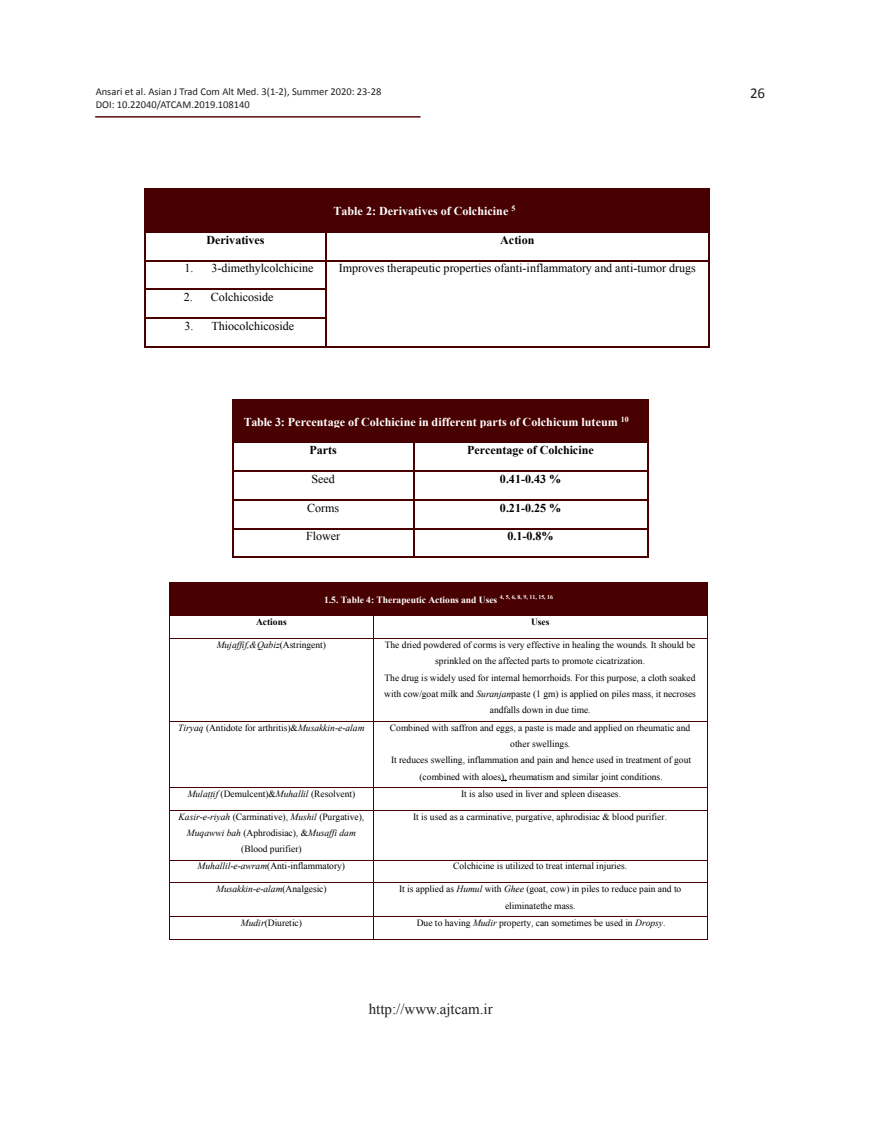
<style>
.page{position:relative;width:872px;height:1127px;background:#fff}
.page>*{position:absolute;margin:0;border:0;box-sizing:border-box;transform-origin:0 0}
.t1{font:15px "Times New Roman";color:#231f20}
.t2{font:15px "Calibri";color:#231f20}
.t3{font:12px "Times New Roman";letter-spacing:.005em;color:#000}
.t4{font:700 12px "Times New Roman";letter-spacing:.005em;color:#fff}
.t5{font:700 12px "Times New Roman";letter-spacing:.005em;color:#000}
.t6{font:10.5px "Calibri";color:#231f20}
.t7{font:9.45px/16.4px "Times New Roman";color:#000;text-align:center}
.t8{font:700 9.45px "Times New Roman";letter-spacing:-.005em;color:#fff}
.t9{font:italic 9.45px "Times New Roman";color:#000}
.t10{font:700 9.45px "Times New Roman";color:#000}
.s1{font-style:normal}
.s2{font-style:italic}
</style>
<div class="page">
<hr style="left:95px;top:116px;width:325px;height:2px;background:#590d0e">
<div style="left:146px;top:190px;width:562px;height:41px;background:#480000"></div>
<hr style="left:146px;top:189px;width:562px;height:1px;background:#480000">
<hr style="left:145px;top:190px;width:1px;height:41px;background:#480000">
<hr style="left:708px;top:190px;width:1px;height:41px;background:#480000">
<hr style="left:146px;top:231px;width:179px;height:1px;background:#480000">
<hr style="left:326px;top:231px;width:382px;height:1px;background:#480000">
<hr style="left:146px;top:260px;width:179px;height:1px;background:#480000">
<hr style="left:326px;top:260px;width:382px;height:1px;background:#480000">
<hr style="left:146px;top:289px;width:179px;height:1px;background:#480000">
<hr style="left:146px;top:318px;width:179px;height:1px;background:#480000">
<svg style="left:145px;top:231px;width:1px;height:116px"></svg>
<hr style="left:146px;top:346px;width:179px;height:1px;background:#480000">
<svg style="left:325px;top:231px;width:1px;height:116px"></svg>
<hr style="left:326px;top:346px;width:382px;height:1px;background:#480000">
<svg style="left:708px;top:231px;width:1px;height:116px"></svg>
<div style="left:233px;top:400px;width:414px;height:42px;background:#480000"></div>
<hr style="left:233px;top:399px;width:414px;height:1px;background:#480000">
<hr style="left:232px;top:400px;width:1px;height:42px;background:#480000">
<hr style="left:647px;top:400px;width:1px;height:42px;background:#480000">
<hr style="left:233px;top:442px;width:180px;height:1px;background:#480000">
<hr style="left:414px;top:442px;width:233px;height:1px;background:#480000">
<hr style="left:233px;top:470px;width:180px;height:2px;background:#480000">
<hr style="left:414px;top:470px;width:233px;height:2px;background:#480000">
<hr style="left:233px;top:499px;width:180px;height:1px;background:#480000">
<hr style="left:414px;top:499px;width:233px;height:1px;background:#480000">
<hr style="left:233px;top:528px;width:180px;height:1px;background:#480000">
<hr style="left:414px;top:528px;width:233px;height:1px;background:#480000">
<svg style="left:232px;top:442px;width:1px;height:116px"></svg>
<hr style="left:233px;top:557px;width:180px;height:1px;background:#480000">
<svg style="left:413px;top:442px;width:1px;height:116px"></svg>
<hr style="left:414px;top:557px;width:233px;height:1px;background:#480000">
<svg style="left:647px;top:442px;width:1px;height:116px"></svg>
<div style="left:170px;top:583px;width:537px;height:32px;background:#480000"></div>
<hr style="left:170px;top:582px;width:537px;height:1px;background:#480000">
<hr style="left:169px;top:583px;width:1px;height:32px;background:#480000">
<hr style="left:707px;top:583px;width:1px;height:32px;background:#480000">
<hr style="left:170px;top:615px;width:203px;height:1px;background:#480000">
<hr style="left:373px;top:615px;width:334px;height:1px;background:#480000">
<svg style="left:169px;top:615px;width:1px;height:24px"></svg>
<hr style="left:170px;top:638px;width:203px;height:1px;background:#480000">
<svg style="left:373px;top:616px;width:1px;height:22px"></svg>
<hr style="left:373px;top:638px;width:334px;height:1px;background:#480000">
<svg style="left:707px;top:615px;width:1px;height:24px"></svg>
<hr style="left:169px;top:639px;width:1px;height:82px;background:#480000">
<hr style="left:373px;top:639px;width:1px;height:82px;background:#480000">
<hr style="left:707px;top:639px;width:1px;height:82px;background:#480000">
<hr style="left:170px;top:721px;width:203px;height:1px;background:#480000">
<hr style="left:373px;top:721px;width:334px;height:1px;background:#480000">
<hr style="left:169px;top:722px;width:1px;height:65px;background:#480000">
<hr style="left:373px;top:722px;width:1px;height:65px;background:#480000">
<hr style="left:707px;top:722px;width:1px;height:65px;background:#480000">
<hr style="left:170px;top:787px;width:203px;height:1px;background:#480000">
<hr style="left:373px;top:787px;width:334px;height:1px;background:#480000">
<svg style="left:169px;top:787px;width:1px;height:24px"></svg>
<hr style="left:170px;top:810px;width:203px;height:1px;background:#480000">
<svg style="left:373px;top:788px;width:1px;height:22px"></svg>
<hr style="left:373px;top:810px;width:334px;height:1px;background:#480000">
<svg style="left:707px;top:787px;width:1px;height:24px"></svg>
<hr style="left:169px;top:811px;width:1px;height:49px;background:#480000">
<hr style="left:373px;top:811px;width:1px;height:49px;background:#480000">
<hr style="left:707px;top:811px;width:1px;height:49px;background:#480000">
<hr style="left:170px;top:860px;width:203px;height:1px;background:#480000">
<hr style="left:373px;top:860px;width:334px;height:1px;background:#480000">
<svg style="left:169px;top:860px;width:1px;height:23px"></svg>
<hr style="left:170px;top:882px;width:203px;height:1px;background:#480000">
<svg style="left:373px;top:861px;width:1px;height:21px"></svg>
<hr style="left:373px;top:882px;width:334px;height:1px;background:#480000">
<svg style="left:707px;top:860px;width:1px;height:23px"></svg>
<hr style="left:169px;top:883px;width:1px;height:33px;background:#480000">
<hr style="left:373px;top:883px;width:1px;height:33px;background:#480000">
<hr style="left:707px;top:883px;width:1px;height:33px;background:#480000">
<hr style="left:170px;top:916px;width:203px;height:1px;background:#480000">
<hr style="left:373px;top:916px;width:334px;height:1px;background:#480000">
<svg style="left:169px;top:916px;width:1px;height:24px"></svg>
<hr style="left:170px;top:939px;width:203px;height:1px;background:#480000">
<svg style="left:373px;top:917px;width:1px;height:22px"></svg>
<hr style="left:373px;top:939px;width:334px;height:1px;background:#480000">
<svg style="left:707px;top:916px;width:1px;height:24px"></svg>
<p class="t6" style="left:96px;top:85px;width:287px">Ansari et al. Asian J Trad Com Alt Med. 3(1-2), Summer 2020: 23-28</p>
<h1 class="t2" style="left:750px;top:84px;width:17px">26</h1>
<p class="t6" style="left:96px;top:98px;width:156px">DOI: 10.22040/ATCAM.2019.108140</p>
<p class="t4" style="left:333px;top:202px;width:184px">Table 2: Derivatives of Colchicine <sup>5</sup></p>
<p class="t5" style="left:206px;top:231px;width:60px">Derivatives</p>
<p class="t5" style="left:500px;top:231px;width:36px">Action</p>
<p class="t3" style="left:184px;top:260px;width:131px">1. 3-dimethylcolchicine</p>
<p class="t3" style="left:339px;top:260px;width:358px">Improves therapeutic properties ofanti-inflammatory and anti-tumor drugs</p>
<p class="t3" style="left:184px;top:289px;width:91px">2. Colchicoside</p>
<p class="t3" style="left:184px;top:317px;width:111px">3. Thiocolchicoside</p>
<p class="t4" style="left:244px;top:413px;width:387px">Table 3: Percentage of Colchicine in different parts of Colchicum luteum <sup>10</sup></p>
<p class="t5" style="left:309px;top:441px;width:29px">Parts</p>
<p class="t5" style="left:467px;top:441px;width:128px">Percentage of Colchicine</p>
<p class="t3" style="left:311px;top:470px;width:25px">Seed</p>
<p class="t5" style="left:500px;top:470px;width:63px">0.41-0.43 %</p>
<p class="t3" style="left:307px;top:499px;width:34px">Corms</p>
<p class="t5" style="left:500px;top:499px;width:63px">0.21-0.25 %</p>
<p class="t3" style="left:306px;top:528px;width:36px">Flower</p>
<p class="t5" style="left:507px;top:528px;width:48px">0.1-0.8%</p>
<p class="t8" style="left:324px;top:593px;width:230px">1.5. Table 4: Therapeutic Actions and Uses <sup>4,</sup> <sup>5,</sup> <sup>6,</sup> <sup>8,</sup> <sup>9,</sup> <sup>11,</sup> <sup>15,</sup> <sup>16</sup></p>
<p class="t10" style="left:256px;top:615px;width:32px">Actions</p>
<p class="t10" style="left:531px;top:615px;width:20px">Uses</p>
<p class="t9" style="left:217px;top:638px;width:111px">Mujaffif,&amp;Qabiz<span class="s1">(Astringent)</span></p>
<p class="t7" style="left:384px;top:636px;width:313px">The dried powdered of corms is very effective in healing the wounds. It should be sprinkled on the affected parts to promote cicatrization.<br>The drug is widely used for internal hemorrhoids. For this purpose, a cloth soaked with cow/goat milk and <span class="s2">Suranjan</span>paste (1 gm) is applied on piles mass, it necroses andfalls down in due time.</p>
<p class="t7" style="left:178px;top:719px;width:188px"><span class="s2">Tiryaq</span> (Antidote for arthritis)&amp;<span class="s2">Musakkin-e-alam</span></p>
<p class="t7" style="left:390px;top:719px;width:303px">Combined with saffron and eggs, a paste is made and applied on rheumatic and other swellings.<br>It reduces swelling, inflammation and pain and hence used in treatment of gout (combined with aloes), rheumatism and similar joint conditions.</p>
<p class="t7" style="left:188px;top:785px;width:169px"><span class="s2">Mulaṭṭif</span> (Demulcent)&amp;<span class="s2">Muhallil</span> (Resolvent)</p>
<p class="t7" style="left:461px;top:785px;width:161px">It is also used in liver and spleen diseases.</p>
<p class="t7" style="left:178px;top:808px;width:187px"><span class="s2">Kasir-e-riyah</span> (Carminative), <span class="s2">Mushil</span> (Purgative),<br><span class="s2">Muqawwi bah</span> (Aphrodisiac), &amp;<span class="s2">Musaffi dam </span>(Blood purifier)</p>
<p class="t7" style="left:413px;top:808px;width:255px">It is used as a carminative, purgative, aphrodisiac &amp; blood purifier.</p>
<p class="t7" style="left:198px;top:858px;width:149px"><span class="s2">Muhallil-e-awram</span>(Anti-inflammatory)</p>
<p class="t7" style="left:453px;top:858px;width:175px">Colchicine is utilized to treat internal injuries.</p>
<p class="t9" style="left:216px;top:882px;width:112px">Musakkin-e-alam<span class="s1">(Analgesic)</span></p>
<p class="t7" style="left:399px;top:881px;width:284px">It is applied as <span class="s2">Humul</span> with <span class="s2">Ghee</span> (goat, cow) in piles to reduce pain and to eliminatethe mass.</p>
<p class="t7" style="left:241px;top:914px;width:63px"><span class="s2">Mudir</span>(Diuretic)</p>
<p class="t7" style="left:417px;top:914px;width:250px">Due to having <span class="s2">Mudir</span> property, can sometimes be used in <span class="s2">Dropsy</span>.</p>
<h1 class="t1" style="left:369px;top:999px;width:126px">http://www.ajtcam.ir</h1>
</div>
